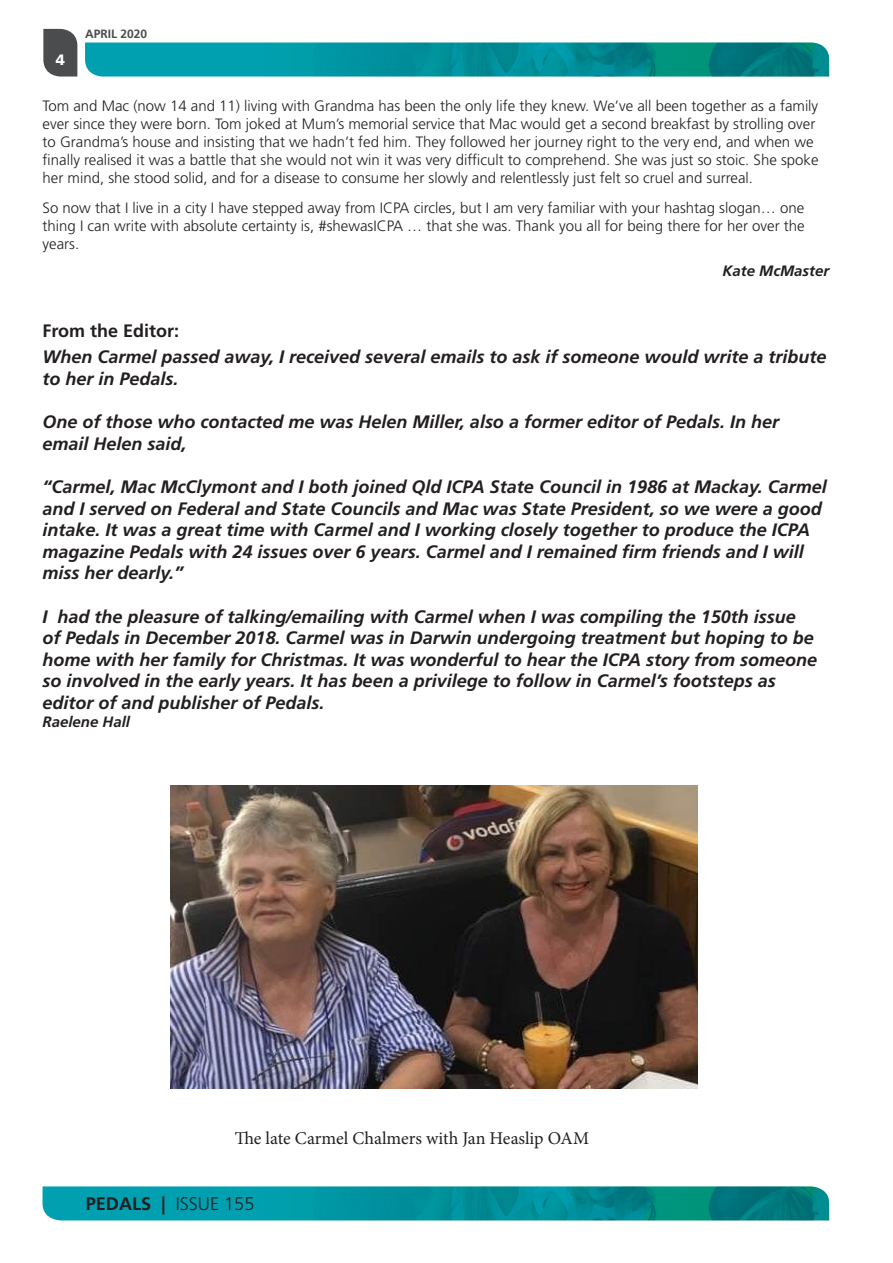
<style>
.page{position:relative;width:893px;height:1263px;background:#fff}
.page>*{position:absolute;margin:0;border:0;box-sizing:border-box;transform-origin:0 0}
.t1{font:300 18.15px "Frutiger LT Std";color:#231f20}
.Contact_Page_Details{font:italic 700 18px/21.6px "Frutiger LT Std";color:#231f20}
.t2{font:18px "Minion Pro";letter-spacing:-.005em;color:#231f20}
.Sub_Heading_-_Black{font:700 18px "Frutiger LT Std";color:#231f20}
.Main_Body{font:300 15px/18px "Frutiger LT Std";color:#231f20}
.Author_Affilliation{font:italic 700 15px "Frutiger LT Std";color:#231f20}
.Contact_Page_Details-2{font:italic 700 15px "Frutiger LT Std";color:#231f20}
.t3{font:900 15px "Frutiger LT Std";color:#fff}
.t4{font:700 12px "Frutiger LT Std";color:#4b4c4d}
.s1{font-weight:700}
</style>
<div class="page">
<div style="left:85px;top:43px;width:174px;height:34px;background:#00a0b0"></div>
<div style="left:43px;top:1186px;width:216px;height:34px;background:#00a0b0"></div>
<img style="left:259px;top:1186px;width:570px;height:34px">
<img style="left:259px;top:43px;width:570px;height:34px">
<svg style="left:43px;top:29px;width:34px;height:48px;background:#5a5b5c"></svg>
<img style="left:171px;top:786px;width:527px;height:303px">
<p class="t4" style="left:85px;top:27px;width:64px">APRIL 2020</p>
<p class="t3" style="left:56px;top:51px;width:11px">4</p>
<p class="Main_Body" style="left:43px;top:97px;width:777px">Tom and Mac (now 14 and 11) living with Grandma has been the only life they knew. We’ve all been together as a family ever since they were born. Tom joked at Mum’s memorial service that Mac would get a second breakfast by strolling over to Grandma’s house and insisting that we hadn’t fed him. They followed her journey right to the very end, and when we finally realised it was a battle that she would not win it was very difficult to comprehend. She was just so stoic. She spoke her mind, she stood solid, and for a disease to consume her slowly and relentlessly just felt so cruel and surreal.</p>
<p class="Main_Body" style="left:43px;top:199px;width:764px;text-align:justify">So now that I live in a city I have stepped away from ICPA circles, but I am very familiar with your hashtag slogan… one thing I can write with absolute certainty is, #shewasICPA … that she was. Thank you all for being there for her over the years.</p>
<p class="Author_Affilliation" style="left:722px;top:262px;width:108px">Kate McMaster</p>
<p class="Sub_Heading_-_Black" style="left:43px;top:321px;width:138px">From the Editor:</p>
<p class="Contact_Page_Details" style="left:43px;top:346px;width:785px">When Carmel passed away, I received several emails to ask if someone would write a tribute to her in Pedals.</p>
<p class="Contact_Page_Details" style="left:43px;top:411px;width:738px">One of those who contacted me was Helen Miller, also a former editor of Pedals. In her email Helen said,</p>
<p class="Contact_Page_Details" style="left:43px;top:476px;width:786px">“Carmel, Mac McClymont and I both joined Qld ICPA State Council in 1986 at Mackay. Carmel and I served on Federal and State Councils and Mac was State President, so we were a good intake. It was a great time with Carmel and I working closely together to produce the ICPA magazine Pedals with 24 issues over 6 years. Carmel and I remained firm friends and I will miss her dearly.”</p>
<p class="Contact_Page_Details" style="left:43px;top:606px;width:776px">I had the pleasure of talking/emailing with Carmel when I was compiling the 150th issue of Pedals in December 2018. Carmel was in Darwin undergoing treatment but hoping to be home with her family for Christmas. It was wonderful to hear the ICPA story from someone so involved in the early years. It has been a privilege to follow in Carmel’s footsteps as editor of and publisher of Pedals.</p>
<p class="Contact_Page_Details-2" style="left:43px;top:713px;width:89px">Raelene Hall</p>
<p class="t2" style="left:235px;top:1126px;width:356px">The late Carmel Chalmers with Jan Heaslip OAM</p>
<p class="t1" style="left:86px;top:1193px;width:170px"><span class="s1">PEDALS |</span> ISSUE 155</p>
</div>
